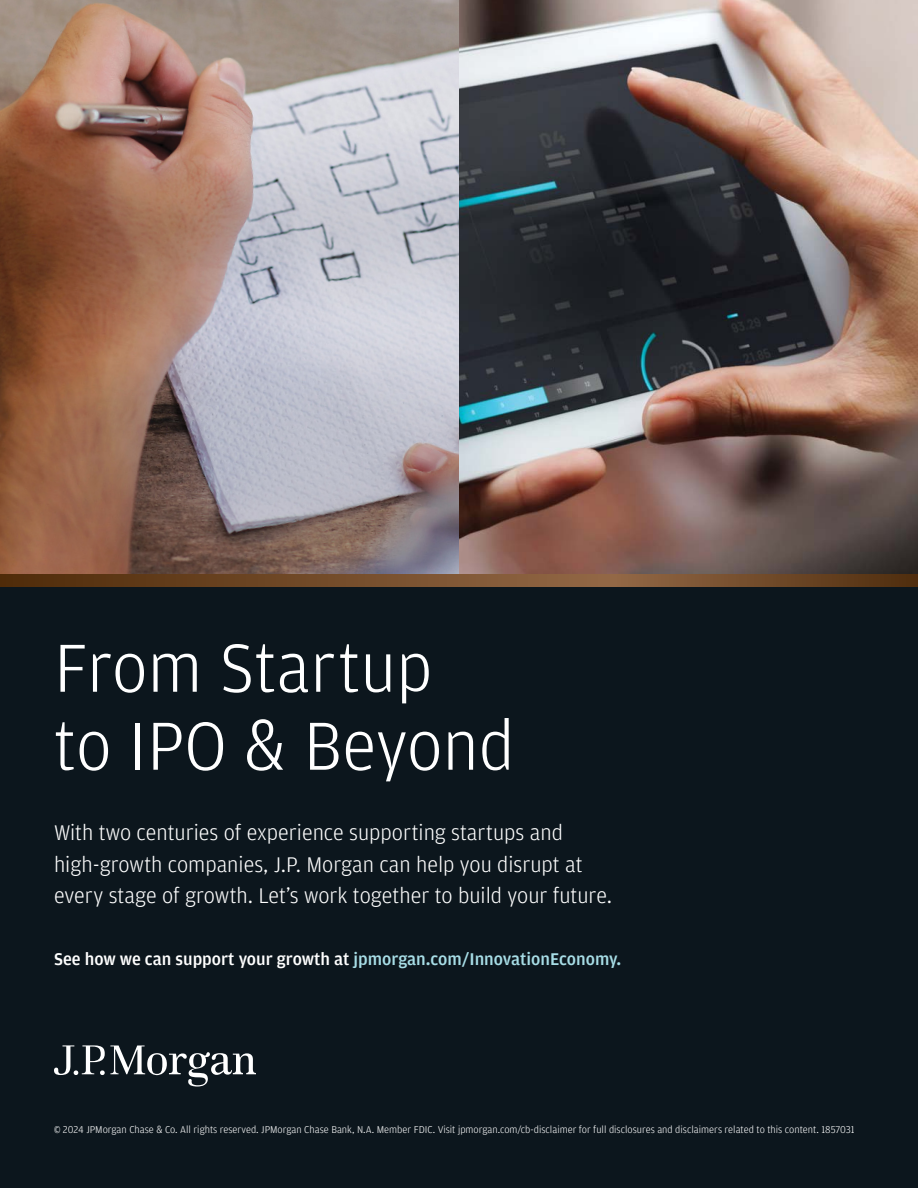
<style>
.page{position:relative;width:918px;height:1188px;background:#fff}
.page>*{position:absolute;margin:0;border:0;box-sizing:border-box;transform-origin:0 0}
.t1{font:300 72px/78px "Amplitude";color:#fff}
.t2{font:300 22.5px/31.5px "Amplitude";color:#fff}
.t3{font:500 18px "Amplitude";color:#a7dde6}
.t4{font:300 10.5px "Amplitude";color:#fff}
.s1{color:#fff}
</style>
<div class="page">
<div style="left:0;top:561px;width:918px;height:627px;background:#0c161d"></div>
<img style="left:0;top:0;width:459px;height:575px">
<img style="left:459px;top:0;width:459px;height:575px">
<svg style="left:54px;top:1045px;width:202px;height:42px"></svg>
<svg style="left:0;top:575px;width:918px;height:11px;background:#714928"></svg>
<p class="t1" style="left:54px;top:629px;width:462px">From Startup<br>to IPO &amp; Beyond</p>
<p class="t2" style="left:54px;top:817px;width:560px">With two centuries of experience supporting startups and high-growth companies, J.P. Morgan can help you disrupt at every stage of growth. Let’s work together to build your future.</p>
<p class="t3" style="left:54px;top:949px;width:569px"><span class="s1">See how we can support your growth at</span> jpmorgan.com/InnovationEconomy.</p>
<p class="t4" style="left:54px;top:1123px;width:802px">© 2024 JPMorgan Chase &amp; Co. All rights reserved. JPMorgan Chase Bank, N.A. Member FDIC. Visit jpmorgan.com/cb-disclaimer for full disclosures and disclaimers related to this content. 1857031</p>
</div>
